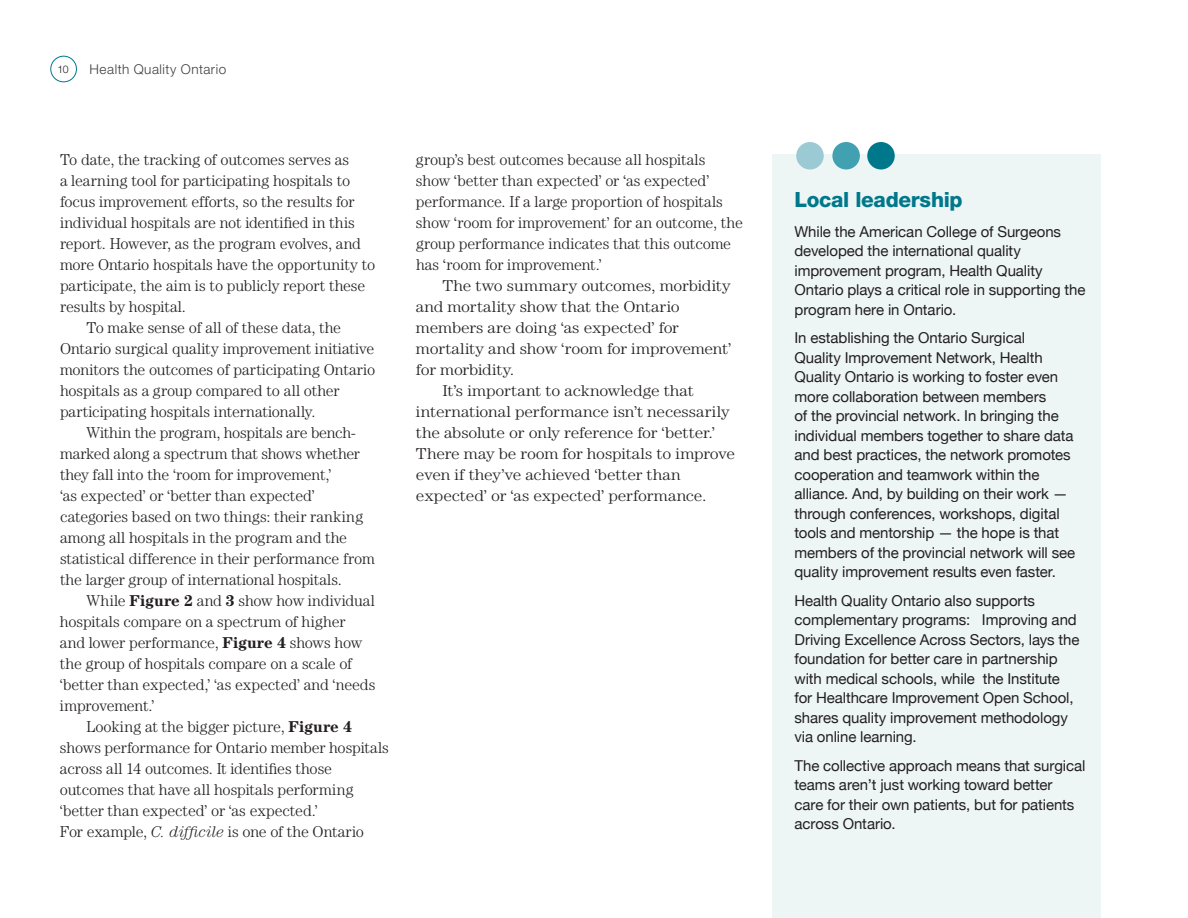
<style>
.page{position:relative;width:1188px;height:918px;background:#fff}
.page>*{position:absolute;margin:0;border:0;box-sizing:border-box;transform-origin:0 0}
.Sidebar_H1{font:800 21px "Helvetica Neue LT Std";letter-spacing:-.015em;color:#00788b}
.Body{font:300 15.75px/21px "Century Std";letter-spacing:-.01em;color:#231f20}
.Body-2{font:300 15.75px/21px "Century Std";letter-spacing:-.01em;color:#231f20;scale:1.09 1}
.Sidebar_body_BLK{font:15px/19.5px "Helvetica Neue";letter-spacing:-.005em;color:#231f20}
.t1{font:300 13.5px "Helvetica Neue LT Std";letter-spacing:.035em;color:#3e3e3f}
.t2{font:300 10.5px "Helvetica Neue LT Std";color:#231f20}
.s1{font-weight:700}
.s2{font-style:italic}
</style>
<div class="page">
<div style="left:50px;top:56px;width:27px;height:26px;border:1px solid #00788b;border-radius:50%"></div>
<div style="left:772px;top:154px;width:329px;height:764px;background:#edf5f5"></div>
<div style="left:867px;top:142px;width:28px;height:27px;background:#00788b;border-radius:50%"></div>
<div style="left:832px;top:142px;width:28px;height:27px;background:#41a1b1;border-radius:50%"></div>
<div style="left:796px;top:142px;width:28px;height:27px;background:#9bc9d4;border-radius:50%"></div>
<p class="t2" style="left:58px;top:63px;width:13px">10</p>
<p class="t1" style="left:90px;top:60px;width:138px">Health Quality Ontario</p>
<p class="Body" style="left:60px;top:149px;width:317px">To date, the tracking of outcomes serves as<br>a learning tool for participating hospitals to focus improvement efforts, so the results for individual hospitals are not identified in this report. However, as the program evolves, and more Ontario hospitals have the opportunity to participate, the aim is to publicly report these results by hospital.</p>
<p class="Body" style="left:60px;top:317px;width:317px;text-indent:26px">To make sense of all of these data, the Ontario surgical quality improvement initiative monitors the outcomes of participating Ontario hospitals as a group compared to all other participating hospitals internationally.</p>
<p class="Body" style="left:60px;top:422px;width:317px;text-indent:26px">Within the program, hospitals are bench&shy;marked along a spectrum that shows whether they fall into the ‘room for improvement,’<br>‘as expected’ or ‘better than expected’ categories based on two things: their ranking among all hospitals in the program and the statistical difference in their performance from the larger group of international hospitals.</p>
<p class="Body" style="left:60px;top:590px;width:317px;text-indent:26px">While <span class="s1">Figure 2</span> and <span class="s1">3</span> show how individual hospitals compare on a spectrum of higher<br>and lower performance, <span class="s1">Figure 4</span> shows how the group of hospitals compare on a scale of ‘better than expected,’ ‘as expected’ and ‘needs improvement.’</p>
<p class="Body" style="left:60px;top:716px;width:330px;text-indent:26px">Looking at the bigger picture, <span class="s1">Figure 4 </span>shows performance for Ontario member hospitals across all 14 outcomes. It identifies those outcomes that have all hospitals performing ‘better than expected’ or ‘as expected.’<br>For example, <span class="s2">C. difficile</span> is one of the Ontario</p>
<p class="Body" style="left:416px;top:149px;width:328px">group’s best outcomes because all hospitals show ‘better than expected’ or ‘as expected’ performance. If a large proportion of hospitals show ‘room for improvement’ for an outcome, the group performance indicates that this outcome has ‘room for improvement.’</p>
<p class="Body-2" style="left:416px;top:275px;width:291px;text-indent:26px">The two summary outcomes, morbidity and mortality show that the Ontario members are doing ‘as expected’ for mortality and show ‘room for improvement’ for morbidity.</p>
<p class="Body-2" style="left:416px;top:380px;width:294px;text-indent:26px">It’s important to acknowledge that international performance isn’t necessarily the absolute or only reference for ‘better.’ There may be room for hospitals to improve even if they’ve achieved ‘better than expected’ or ‘as expected’ performance.</p>
<p class="Sidebar_H1" style="left:794px;top:187px;width:170px">Local leadership</p>
<p class="Sidebar_body_BLK" style="left:794px;top:223px;width:292px">While the American College of Surgeons developed the international quality improvement program, Health Quality Ontario plays a critical role in supporting the program here in Ontario.</p>
<p class="Sidebar_body_BLK" style="left:794px;top:329px;width:282px">In establishing the Ontario Surgical Quality Improvement Network, Health Quality Ontario is working to foster even more collaboration between members<br>of the provincial network. In bringing the individual members together to share data and best practices, the network promotes cooperation and teamwork within the alliance. And, by building on their work — through conferences, workshops, digital tools and mentorship — the hope is that members of the provincial network will see quality improvement results even faster.</p>
<p class="Sidebar_body_BLK" style="left:794px;top:592px;width:286px">Health Quality Ontario also supports complementary programs: Improving and Driving Excellence Across Sectors, lays the foundation for better care in partnership with medical schools, while the Institute for Healthcare Improvement Open School, shares quality improvement methodology via online learning.</p>
<p class="Sidebar_body_BLK" style="left:794px;top:757px;width:293px">The collective approach means that surgical teams aren’t just working toward better<br>care for their own patients, but for patients across Ontario.</p>
</div>
